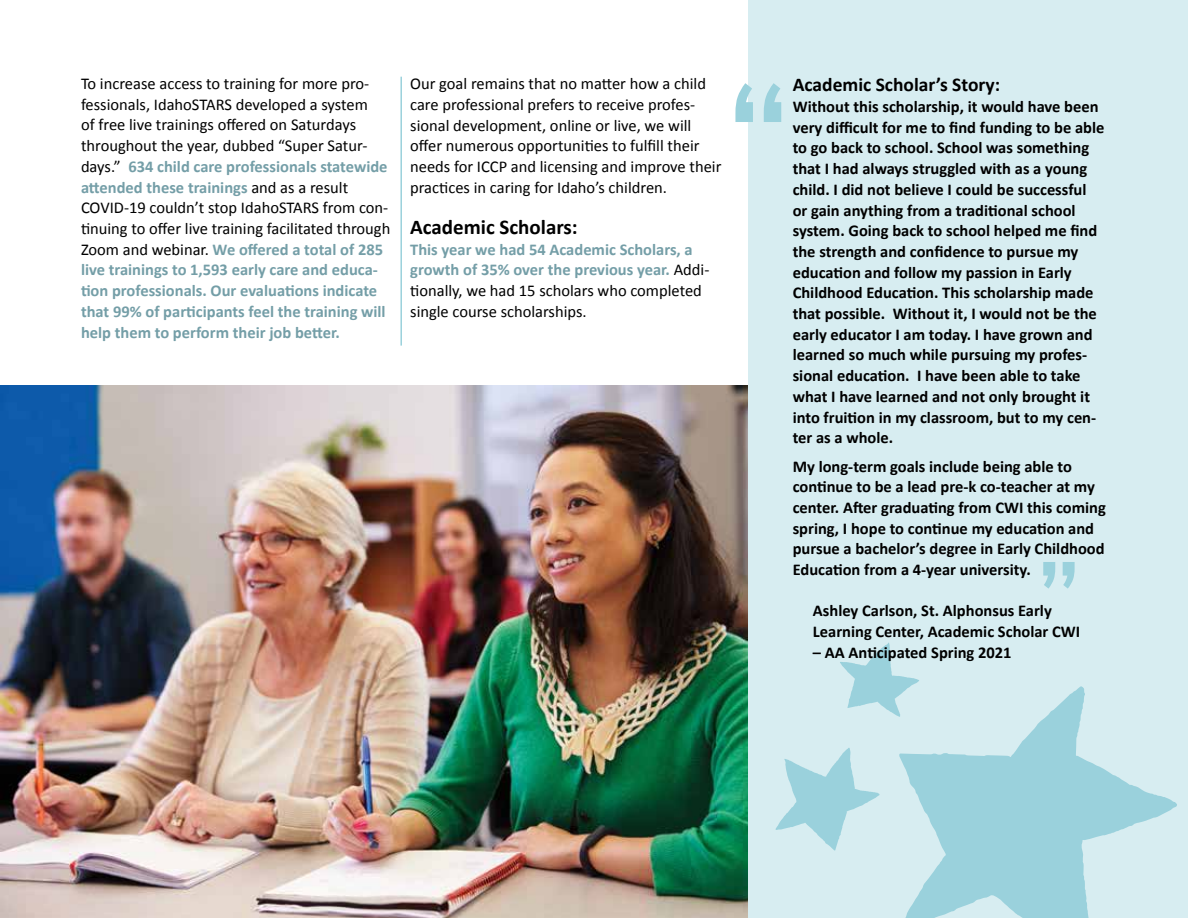
<style>
.page{position:relative;width:1188px;height:918px;background:#fff}
.page>*{position:absolute;margin:0;border:0;box-sizing:border-box;transform-origin:0 0}
.t1{font:700 21px "Calibri";color:#000}
.t2{font:700 19.5px "Calibri";color:#000}
.t3{font:700 16.5px/20.7px "Calibri";color:#000}
.t4{font:16.5px/20.7px "Calibri";color:#000}
.s1{font-weight:700;color:#749ea7}
</style>
<div class="page">
<img style="left:0;top:386px;width:748px;height:532px">
<hr style="left:400px;top:77px;width:2px;height:269px;background:#9ad1dc">
<div style="left:748px;top:0;width:440px;height:918px;background:#d7edf1"></div>
<svg style="left:899px;top:686px;width:278px;height:232px"></svg>
<svg style="left:840px;top:643px;width:79px;height:74px"></svg>
<svg style="left:776px;top:748px;width:104px;height:103px"></svg>
<svg style="left:735px;top:83px;width:46px;height:39px"></svg>
<svg style="left:1043px;top:562px;width:32px;height:27px"></svg>
<p class="t4" style="left:81px;top:73px;width:311px">To increase access to training for more pro&shy;fessionals, IdahoSTARS developed a system<br>of free live trainings offered on Saturdays throughout the year, dubbed “Super Satur&shy;days.” <span class="s1">634 child care professionals statewide attended these trainings</span> and as a result COVID-19 couldn’t stop IdahoSTARS from con&shy;tinuing to offer live training facilitated through Zoom and webinar. <span class="s1">We offered a total of 285 live trainings to 1,593 early care and educa&shy;tion professionals. Our evaluations indicate that 99% of participants feel the training will help them to perform their job better.</span></p>
<p class="t4" style="left:410px;top:73px;width:313px">Our goal remains that no matter how a child care professional prefers to receive profes&shy;sional development, online or live, we will offer numerous opportunities to fulfill their needs for ICCP and licensing and improve their practices in caring for Idaho’s children.</p>
<p class="t1" style="left:410px;top:214px;width:169px">Academic Scholars:</p>
<p class="t4" style="left:410px;top:239px;width:301px"><span class="s1">This year we had 54 Academic Scholars, a growth of 35% over the previous year.</span> Addi&shy;tionally, we had 15 scholars who completed single course scholarships.</p>
<p class="t2" style="left:793px;top:72px;width:209px">Academic Scholar’s Story:</p>
<p class="t3" style="left:793px;top:96px;width:313px">Without this scholarship, it would have been very difficult for me to find funding to be able to go back to school. School was something that I had always struggled with as a young child. I did not believe I could be successful or gain anything from a traditional school system. Going back to school helped me find the strength and confidence to pursue my education and follow my passion in Early Childhood Education. This scholarship made that possible. Without it, I would not be the early educator I am today. I have grown and learned so much while pursuing my profes&shy;sional education. I have been able to take what I have learned and not only brought it into fruition in my classroom, but to my cen&shy;ter as a whole.</p>
<p class="t3" style="left:793px;top:456px;width:315px">My long-term goals include being able to continue to be a lead pre-k co-teacher at my center. After graduating from CWI this coming spring, I hope to continue my education and pursue a bachelor’s degree in Early Childhood Education from a 4-year university.</p>
<p class="t3" style="left:813px;top:601px;width:269px">Ashley Carlson, St. Alphonsus Early<br>Learning Center, Academic Scholar CWI</p>
<p class="t3" style="left:813px;top:642px;width:200px">– AA Anticipated Spring 2021</p>
</div>
